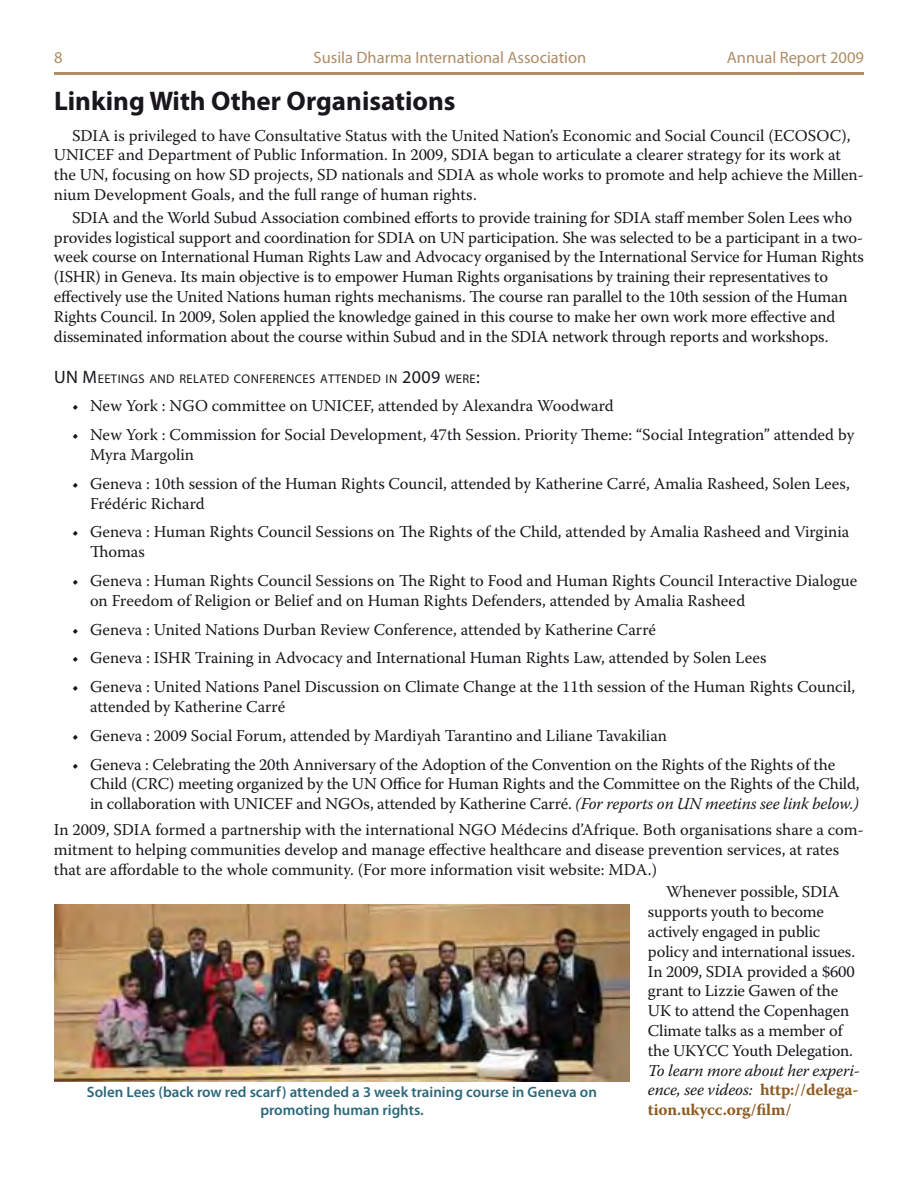
<style>
.page{position:relative;width:918px;height:1188px;background:#fff}
.page>*{position:absolute;margin:0;border:0;box-sizing:border-box;transform-origin:0 0}
.t1{font:700 27px "Myriad Pro";color:#1a171c}
.t2{font:16.5px/19.8px "Warnock Pro";color:#1a171c}
.t3{font:italic 16.5px/19.8px "Warnock Pro";letter-spacing:-.01em;color:#1a171c;text-align:justify}
.t4{font:16.5px "Myriad Pro";color:#af8d65}
.t5{font:600 15px/18px "Myriad Pro";color:#2c677a;text-align:center}
.t6{font:12.6px "Myriad Pro";letter-spacing:.035em;color:#1a171c}
.s1{font-size:18px}
.s2{font-style:italic}
.s3{font-weight:700;font-style:normal;color:#8d5c23}
</style>
<div class="page">
<hr style="left:54px;top:72px;width:810px;height:3px;background:#af8d65">
<img style="left:54px;top:905px;width:576px;height:177px">
<p class="t4" style="left:54px;top:47px;width:10px">8</p>
<p class="t4" style="left:314px;top:47px;width:274px">Susila Dharma International Association</p>
<p class="t4" style="left:727px;top:47px;width:139px">Annual Report 2009</p>
<h1 class="t1" style="left:54px;top:84px;width:403px">Linking With Other Organisations</h1>
<p class="t2" style="left:54px;top:125px;width:811px;text-indent:18px">SDIA is privileged to have Consultative Status with the United Nation’s Economic and Social Council (ECOSOC), UNICEF and Department of Public Information. In 2009, SDIA began to articulate a clearer strategy for its work at the UN, focusing on how SD projects, SD nationals and SDIA as whole works to promote and help achieve the Millen&shy;nium Development Goals, and the full range of human rights.</p>
<p class="t2" style="left:54px;top:207px;width:812px;text-indent:18px">SDIA and the World Subud Association combined efforts to provide training for SDIA staff member Solen Lees who provides logistical support and coordination for SDIA on UN participation. She was selected to be a participant in a two&shy;week course on International Human Rights Law and Advocacy organised by the International Service for Human Rights (ISHR) in Geneva. Its main objective is to empower Human Rights organisations by training their representatives to effectively use the United Nations human rights mechanisms. The course ran parallel to the 10th session of the Human Rights Council. In 2009, Solen applied the knowledge gained in this course to make her own work more effective and disseminated information about the course within Subud and in the SDIA network through reports and workshops.</p>
<p class="t6" style="left:54px;top:371px;width:428px"><span class="s1">UN M</span>EETINGS AND RELATED CONFERENCES ATTENDED IN <span class="s1">2009</span> WERE<span class="s1">:</span></p>
<p class="t2" style="left:72px;top:396px;width:543px">• New York : NGO committee on UNICEF, attended by Alexandra Woodward</p>
<p class="t2" style="left:90px;top:425px;width:766px;text-indent:-18px">• New York : Commission for Social Development, 47th Session. Priority Theme: “Social Integration” attended by<br>Myra Margolin</p>
<p class="t2" style="left:90px;top:473px;width:761px;text-indent:-18px">• Geneva : 10th session of the Human Rights Council, attended by Katherine Carré, Amalia Rasheed, Solen Lees,<br>Frédéric Richard</p>
<p class="t2" style="left:90px;top:522px;width:761px;text-indent:-18px">• Geneva : Human Rights Council Sessions on The Rights of the Child, attended by Amalia Rasheed and Virginia<br>Thomas</p>
<p class="t2" style="left:90px;top:570px;width:769px;text-indent:-18px">• Geneva : Human Rights Council Sessions on The Right to Food and Human Rights Council Interactive Dialogue on Freedom of Religion or Belief and on Human Rights Defenders, attended by Amalia Rasheed</p>
<p class="t2" style="left:72px;top:619px;width:586px">• Geneva : United Nations Durban Review Conference, attended by Katherine Carré</p>
<p class="t2" style="left:72px;top:648px;width:696px">• Geneva : ISHR Training in Advocacy and International Human Rights Law, attended by Solen Lees</p>
<p class="t2" style="left:90px;top:677px;width:767px;text-indent:-18px">• Geneva : United Nations Panel Discussion on Climate Change at the 11th session of the Human Rights Council, attended by Katherine Carré</p>
<p class="t2" style="left:72px;top:725px;width:597px">• Geneva : 2009 Social Forum, attended by Mardiyah Tarantino and Liliane Tavakilian</p>
<p class="t2" style="left:90px;top:754px;width:771px;text-indent:-18px">• Geneva : Celebrating the 20th Anniversary of the Adoption of the Convention on the Rights of the Rights of the<br>Child (CRC) meeting organized by the UN Office for Human Rights and the Committee on the Rights of the Child, in collaboration with UNICEF and NGOs, attended by Katherine Carré. <span class="s2">(For reports on UN meetins see link below.)</span></p>
<p class="t2" style="left:54px;top:819px;width:811px">In 2009, SDIA formed a partnership with the international NGO Médecins d’Afrique. Both organisations share a com&shy;mitment to helping communities develop and manage effective healthcare and disease prevention services, at rates that are affordable to the whole community. (For more information visit website: MDA.)</p>
<p class="t2" style="left:648px;top:882px;width:209px;text-indent:18px">Whenever possible, SDIA supports youth to become actively engaged in public policy and international issues.<br>In 2009, SDIA provided a $600 grant to Lizzie Gawen of the<br>UK to attend the Copenhagen<br>Climate talks as a member of the UKYCC Youth Delegation.</p>
<p class="t3" style="left:648px;top:1060px;width:213px">To learn more about her experi&shy;ence, see videos: <span class="s3">http://delega&shy;tion.ukycc.org/film/</span></p>
<p class="t5" style="left:87px;top:1083px;width:512px">Solen Lees (back row red scarf) attended a 3 week training course in Geneva on promoting human rights.</p>
</div>
